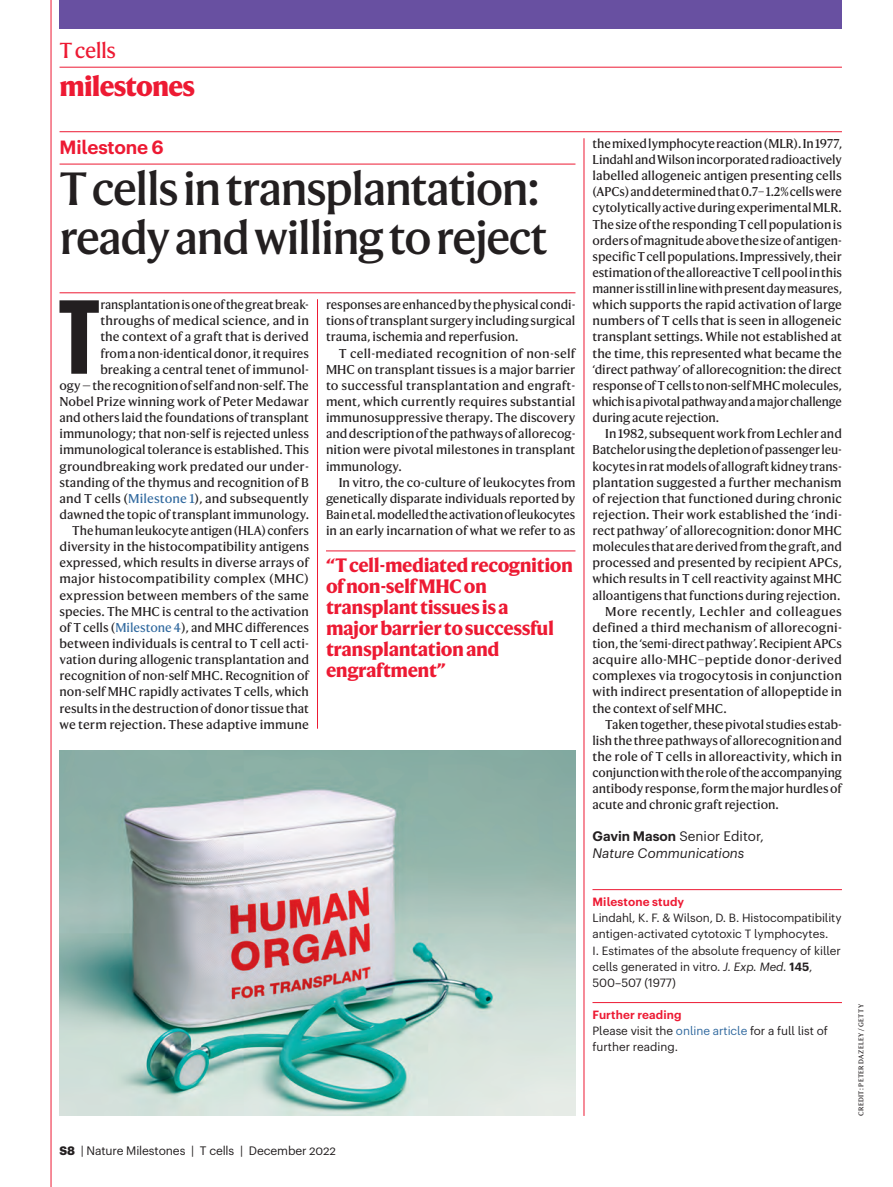
<style>
.page{position:relative;width:893px;height:1187px;background:#fff}
.page>*{position:absolute;margin:0;border:0;box-sizing:border-box;transform-origin:0 0}
.t1{font:700 102.6px "Graphik X Cond";color:#231f20}
.t2{font:500 45px/48px "Harding";letter-spacing:-.03em;color:#231f20}
.t3{font:800 27px "Harding";letter-spacing:-.03em;color:#ed1a33}
.t4{font:21px "Harding Text";letter-spacing:-.025em;color:#ed1a33}
.t5{font:700 18.75px/21px "Harding Text";letter-spacing:-.025em;color:#ed1a33}
.t6{font:600 18.75px "Graphik Naturel";letter-spacing:-.01em;color:#ed1a33}
.t7{font:italic 13.5px/16px "Graphik Naturel";color:#231f20}
.t8{font:12.3px/16px "Harding Text";color:#231f20;text-align:justify}
.t9{font:12.3px "Harding Text";letter-spacing:.03em;color:#231f20}
.t10{font:12px "Graphik Naturel";letter-spacing:-.01em;color:#231f20}
.t11{font:11.7px/16px "Graphik Naturel";color:#231f20}
.t12{font:600 11.7px "Graphik Naturel";letter-spacing:.01em;color:#ed1a33}
.t13{font:6.75px "Harding Text";letter-spacing:.05em;color:#231f20}
.s1{color:#326a9f}
.s2{font-weight:700}
.s3{font-weight:600;font-style:normal}
.s4{font-style:normal}
.s5{font-style:italic}
.s6{font-weight:600}
.s7{font-weight:600;color:#ed1a33}
</style>
<div class="page">
<hr style="left:592px;top:889px;width:250px;height:1px;background:#ed1a33">
<hr style="left:592px;top:1002px;width:250px;height:1px;background:#ed1a33">
<hr style="left:60px;top:164px;width:515px;height:1px;background:#ed1a33">
<hr style="left:326px;top:550px;width:249px;height:1px;background:#ed1a33">
<hr style="left:60px;top:292px;width:515px;height:1px;background:#ed1a33">
<hr style="left:584px;top:138px;width:1px;height:977px;background:#ed1a33">
<hr style="left:317px;top:299px;width:1px;height:429px;background:#ed1a33">
<img style="left:60px;top:750px;width:515px;height:365px">
<hr style="left:51px;top:0;width:1px;height:1186px;background:#ed1a33">
<hr style="left:60px;top:67px;width:782px;height:1px;background:#ed1a33">
<hr style="left:60px;top:131px;width:782px;height:1px;background:#ed1a33">
<div style="left:60px;top:0;width:782px;height:29px;background:#6850a1"></div>
<h3 class="t4" style="left:60px;top:37px;width:58px">T cells</h3>
<h3 class="t3" style="left:60px;top:70px;width:137px">milestones</h3>
<h3 class="t6" style="left:60px;top:133px;width:106px">Milestone 6</h3>
<h2 class="t2" style="left:60px;top:166px;width:490px">T cells in transplantation: ready and willing to reject</h2>
<p class="t8" style="left:60px;top:297px;width:251px;text-align:right">ransplantation is one of the great break&shy;throughs of medical science, and in<br>the context of a graft that is derived<br>from a non-identical donor, it requires breaking a central tenet of immunol-<br>ogy — the recognition of self and non-self. The Nobel Prize winning work of Peter Medawar and others laid the foundations of transplant immunology; that non-self is rejected unless immunological tolerance is established. This groundbreaking work predated our under&shy;standing of the thymus and recognition of B and T cells (<span class="s1">Milestone 1</span>), and subsequently dawned the topic of transplant immunology.<br>The human leukocyte antigen (HLA) confers diversity in the histocompatibility antigens expressed, which results in diverse arrays of major histocompatibility complex (MHC) expression between members of the same species. The MHC is central to the activation of T cells (<span class="s1">Milestone 4</span>), and MHC differences between individuals is central to T cell acti&shy;vation during allogenic transplantation and recognition of non-self MHC. Recognition of non-self MHC rapidly activates T cells, which results in the destruction of donor tissue that we term rejection. These adaptive immune</p>
<h1 class="t1" style="left:58px;top:264px;width:44px">T</h1>
<p class="t8" style="left:326px;top:297px;width:251px">responses are enhanced by the physical condi&shy;tions of transplant surgery including surgical trauma, ischemia and reperfusion.</p>
<p class="t8" style="left:326px;top:345px;width:251px;text-indent:13px">T cell-mediated recognition of non-self MHC on transplant tissues is a major barrier to successful transplantation and engraft&shy;ment, which currently requires substantial immunosuppressive therapy. The discovery and description of the pathways of allorecog&shy;nition were pivotal milestones in transplant immunology.</p>
<p class="t8" style="left:326px;top:474px;width:251px;text-indent:13px">In vitro, the co-culture of leukocytes from genetically disparate individuals reported by Bain et al. modelled the activation of leukocytes in an early incarnation of what we refer to as</p>
<h3 class="t5" style="left:326px;top:555px;width:249px">“T cell-mediated recognition of non-self MHC on transplant tissues is a<br>major barrier to successful transplantation and engraftment”</h3>
<p class="t10" style="left:60px;top:1141px;width:278px"><span class="s2">S8</span> | Nature Milestones | T cells | December 2022</p>
<p class="t8" style="left:592px;top:136px;width:251px">the mixed lymphocyte reaction (MLR). In 1977, Lindahl and Wilson incorporated radioactively labelled allogeneic antigen presenting cells (APCs) and determined that 0.7– 1.2% cells were cytolytically active during experimental MLR.<br>The size of the responding T cell population is orders of magnitude above the size of antigen&shy;specific T cell populations. Impressively, their estimation of the alloreactive T cell pool in this manner is still in line with present day measures, which supports the rapid activation of large numbers of T cells that is seen in allogeneic transplant settings. While not established at the time, this represented what became the ‘direct pathway’ of allorecognition: the direct response of T cells to non-self MHC molecules, which is a pivotal pathway and a major challenge during acute rejection.</p>
<p class="t8" style="left:605px;top:426px;width:238px">In 1982, subsequent work from Lechler and</p>
<p class="t8" style="left:592px;top:442px;width:251px">Batchelor using the depletion of passenger leu-</p>
<p class="t8" style="left:592px;top:458px;width:251px">kocytes in rat models of allograft kidney trans-</p>
<p class="t8" style="left:592px;top:474px;width:251px">plantation suggested a further mechanism</p>
<p class="t8" style="left:592px;top:490px;width:251px">of rejection that functioned during chronic</p>
<p class="t8" style="left:592px;top:506px;width:251px">rejection. Their work established the ‘indi-</p>
<p class="t8" style="left:592px;top:523px;width:251px">rect pathway’ of allorecognition: donor MHC</p>
<p class="t8" style="left:592px;top:539px;width:251px">molecules that are derived from the graft, and</p>
<p class="t8" style="left:592px;top:555px;width:251px">processed and presented by recipient APCs,</p>
<p class="t8" style="left:592px;top:571px;width:251px">which results in T cell reactivity against MHC</p>
<p class="t8" style="left:592px;top:587px;width:249px">alloantigens that functions during rejection.</p>
<p class="t9" style="left:605px;top:604px;width:238px">More recently, Lechler and colleagues</p>
<p class="t8" style="left:592px;top:619px;width:251px">defined a third mechanism of allorecogni-</p>
<p class="t8" style="left:592px;top:635px;width:251px">tion, the ‘semi-direct pathway’. Recipient APCs</p>
<p class="t8" style="left:592px;top:652px;width:251px">acquire allo-MHC–peptide donor-derived</p>
<p class="t8" style="left:592px;top:668px;width:251px">complexes via trogocytosis in conjunction</p>
<p class="t8" style="left:592px;top:684px;width:251px">with indirect presentation of allopeptide in</p>
<p class="t8" style="left:592px;top:700px;width:136px">the context of self MHC.</p>
<p class="t8" style="left:605px;top:716px;width:238px">Taken together, these pivotal studies estab-</p>
<p class="t8" style="left:592px;top:732px;width:251px">lish the three pathways of allorecognition and</p>
<p class="t8" style="left:592px;top:748px;width:251px">the role of T cells in alloreactivity, which in</p>
<p class="t8" style="left:592px;top:764px;width:251px">conjunction with the role of the accompanying</p>
<p class="t8" style="left:592px;top:781px;width:251px">antibody response, form the major hurdles of</p>
<p class="t8" style="left:592px;top:797px;width:188px">acute and chronic graft rejection.</p>
<p class="t7" style="left:592px;top:827px;width:173px"><span class="s3">Gavin Mason</span> <span class="s4">Senior Editor,<br></span>Nature Communications</p>
<p class="t12" style="left:592px;top:892px;width:93px">Milestone study</p>
<p class="t11" style="left:592px;top:909px;width:251px">Lindahl, K. F. &amp; Wilson, D. B. Histocompatibility antigen-activated cytotoxic T lymphocytes.<br>I. Estimates of the absolute frequency of killer cells generated in vitro. <span class="s5">J. Exp. Med.</span> <span class="s6">145</span>, 500–507 (1977)</p>
<p class="t11" style="left:592px;top:1005px;width:237px"><span class="s7">Further reading<br></span>Please visit the <span class="s1">online article</span> for a full list of further reading.</p>
<p class="t13" style="left:857px;top:1115px;width:113px;rotate:-90deg">CREDIT: PETER DAZELEY / GETTY</p>
</div>
